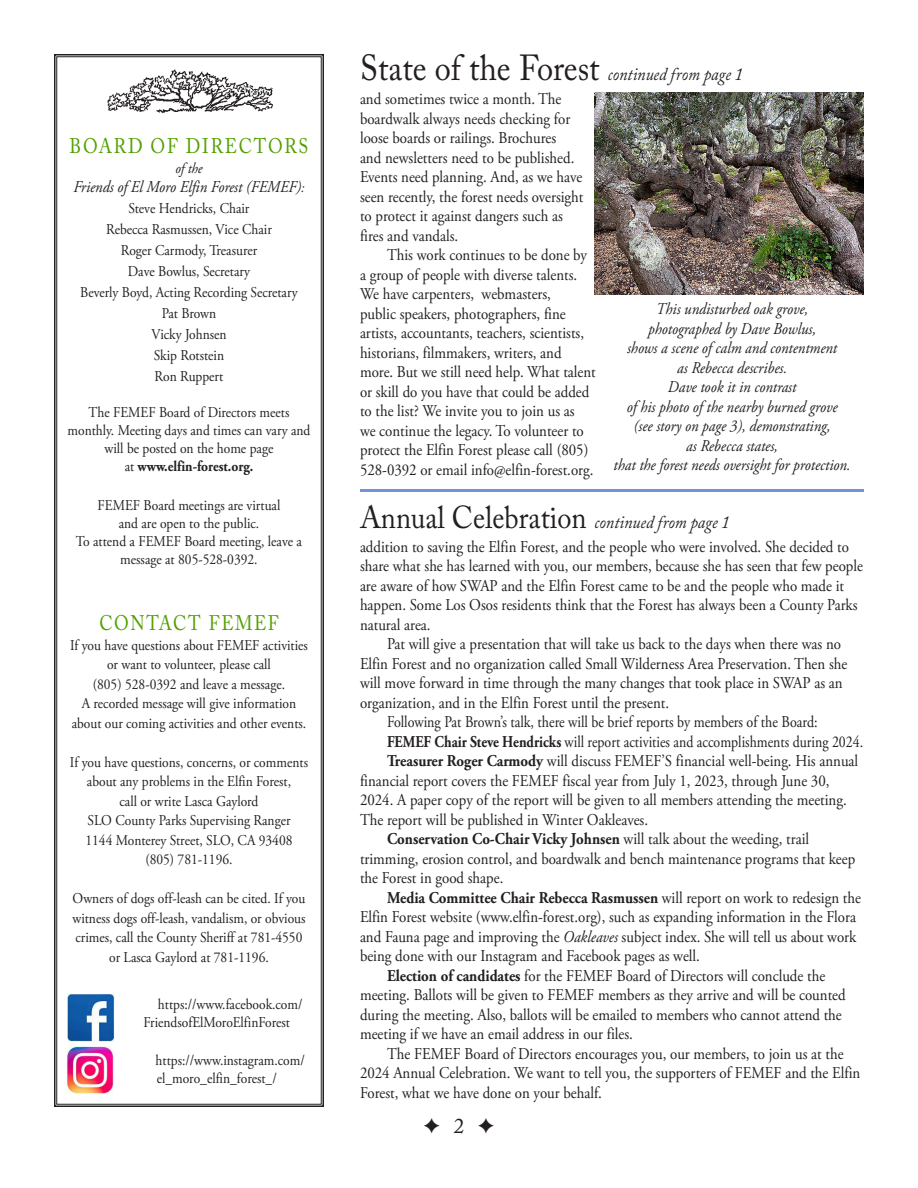
<style>
.page{position:relative;width:918px;height:1188px;background:#fff}
.page>*{position:absolute;margin:0;border:0;box-sizing:border-box;transform-origin:0 0}
.pub_box_heading{font:21px "Adobe Caslon Pro";letter-spacing:.1em;color:#52a000;scale:.85 1}
.page_number{font:21px "Adobe Caslon Pro";color:#231f20}
.headline_24{font:italic 18px "Adobe Caslon Pro";color:#231f20;scale:.9 1}
.body_text_11{font:16.5px/19.5px "Adobe Garamond Pro";color:#231f20;scale:.9 1}
.caption_11_pt{font:italic 16.5px/19.5px "Adobe Garamond Pro";color:#231f20;text-align:center;scale:.9 1}
.body_text_11-2{font:16.5px "Adobe Garamond Pro";color:#231f20;scale:.84 1}
.body_text_11-3{font:16.5px "Adobe Garamond Pro";color:#231f20;scale:.85 1}
.page_2_info_box_text{font:italic 16.5px "Adobe Garamond Pro";color:#231f20;scale:.9 1}
.page_2_info_box_text-2{font:15px/19.5px "Adobe Garamond Pro";color:#231f20;text-align:center;scale:.9 1}
.body_text_10{font:15px/18px "Adobe Garamond Pro";color:#231f20;scale:.9 1}
.page_2_info_box_text-3{font:italic 15px "Adobe Garamond Pro";color:#231f20;scale:.9 1}
.s1{font-size:15px}
.s2{font-weight:700}
.s3{font-style:normal;font-size:36px}
.s4{font-style:normal;font-size:31.5px}
.s5{font-style:italic}
</style>
<div class="page">
<svg style="left:54px;top:54px;width:270px;height:1053px"></svg>
<img style="left:104px;top:66px;width:172px;height:48px">
<img style="left:67px;top:994px;width:48px;height:48px">
<img style="left:66px;top:1047px;width:48px;height:48px">
<hr style="left:360px;top:489px;width:504px;height:3px;background:#7295d9">
<img style="left:594px;top:92px;width:270px;height:203px">
<p class="pub_box_heading" style="left:70px;top:134px;width:282px">BOARD OF DIRECTORS</p>
<p class="page_2_info_box_text-3" style="left:175px;top:159px;width:32px">of the</p>
<p class="page_2_info_box_text" style="left:73px;top:177px;width:258px">Friends of El Moro Elfin Forest (FEMEF)<span class="s1">:</span></p>
<p class="page_2_info_box_text-2" style="left:129px;top:199px;width:136px">Steve Hendricks, Chair</p>
<p class="page_2_info_box_text-2" style="left:106px;top:220px;width:186px">Rebecca Rasmussen, Vice Chair</p>
<p class="page_2_info_box_text-2" style="left:121px;top:241px;width:153px">Roger Carmody, Treasurer</p>
<p class="page_2_info_box_text-2" style="left:128px;top:262px;width:137px">Dave Bowlus, Secretary</p>
<p class="page_2_info_box_text-2" style="left:80px;top:283px;width:243px">Beverly Boyd, Acting Recording Secretary</p>
<p class="page_2_info_box_text-2" style="left:162px;top:304px;width:62px">Pat Brown</p>
<p class="page_2_info_box_text-2" style="left:151px;top:325px;width:85px">Vicky Johnsen</p>
<p class="page_2_info_box_text-2" style="left:154px;top:346px;width:80px">Skip Rotstein</p>
<p class="page_2_info_box_text-2" style="left:155px;top:367px;width:78px">Ron Ruppert</p>
<p class="page_2_info_box_text-2" style="left:67px;top:404px;width:272px;line-height:18px">The FEMEF Board of Directors meets monthly. Meeting days and times can vary and will be posted on the home page<br>at <span class="s2">www.elfin-forest.org.</span></p>
<p class="page_2_info_box_text-2" style="left:98px;top:497px;width:205px;line-height:18px">FEMEF Board meetings are virtual and are open to the public.</p>
<p class="page_2_info_box_text-2" style="left:76px;top:533px;width:253px;line-height:18px">To attend a FEMEF Board meeting, leave a message at 805-528-0392.</p>
<p class="pub_box_heading" style="left:99px;top:611px;width:212px">CONTACT FEMEF</p>
<p class="page_2_info_box_text-2" style="left:70px;top:636px;width:266px">If you have questions about FEMEF activities or want to volunteer, please call<br>(805) 528-0392 and leave a message.<br>A recorded message will give information about our coming activities and other events.</p>
<p class="page_2_info_box_text-2" style="left:70px;top:753px;width:266px">If you have questions, concerns, or comments about any problems in the Elfin Forest,</p>
<p class="page_2_info_box_text-2" style="left:87px;top:792px;width:227px">call or write Lasca Gaylord<br>SLO County Parks Supervising Ranger</p>
<p class="page_2_info_box_text-2" style="left:85px;top:831px;width:232px">1144 Monterey Street, SLO, CA 93408 (805) 781-1196.</p>
<p class="page_2_info_box_text-2" style="left:72px;top:889px;width:260px">Owners of dogs off-leash can be cited. If you witness dogs off-leash, vandalism, or obvious crimes, call the County Sheriff at 781-4550 or Lasca Gaylord at 781-1196.</p>
<p class="body_text_10" style="left:144px;top:996px;width:178px;text-indent:14px">https://www.facebook.com/<br>FriendsofElMoroElfinForest</p>
<p class="body_text_10" style="left:156px;top:1052px;width:167px">https://www.instagram.com/ el_moro_elfin_forest_/</p>
<p class="headline_24" style="left:360px;top:64px;width:427px"><span class="s3">State of the Forest</span> continued from page 1</p>
<p class="body_text_11" style="left:360px;top:90px;width:250px">and sometimes twice a month. The boardwalk always needs checking for loose boards or railings. Brochures<br>and newsletters need to be published.<br>Events need planning. And, as we have seen recently, the forest needs oversight to protect it against dangers such as fires and vandals.</p>
<p class="body_text_11" style="left:360px;top:246px;width:264px;text-indent:27px">This work continues to be done by a group of people with diverse talents.<br>We have carpenters, webmasters,<br>public speakers, photographers, fine artists, accountants, teachers, scientists, historians, filmmakers, writers, and more. But we still need help. What talent or skill do you have that could be added to the list? We invite you to join us as<br>we continue the legacy. To volunteer to protect the Elfin Forest please call (805)<br>528-0392 or email info@elfin-forest.org.</p>
<p class="caption_11_pt" style="left:614px;top:300px;width:265px">This undisturbed oak grove,<br>photographed by Dave Bowlus,<br>shows a scene of calm and contentment<br>as Rebecca describes.<br>Dave took it in contrast<br>of his photo of the nearby burned grove<br>(see story on page 3), demonstrating,<br>as Rebecca states,<br>that the forest needs oversight for protection.</p>
<p class="headline_24" style="left:360px;top:511px;width:412px"><span class="s4">Annual Celebration</span> continued from page 1</p>
<p class="body_text_11" style="left:360px;top:538px;width:560px">addition to saving the Elfin Forest, and the people who were involved. She decided to share what she has learned with you, our members, because she has seen that few people are aware of how SWAP and the Elfin Forest came to be and the people who made it happen. Some Los Osos residents think that the Forest has always been a County Parks natural area.</p>
<p class="body_text_11" style="left:360px;top:635px;width:543px;text-indent:27px">Pat will give a presentation that will take us back to the days when there was no Elfin Forest and no organization called Small Wilderness Area Preservation. Then she will move forward in time through the many changes that took place in SWAP as an organization, and in the Elfin Forest until the present.</p>
<p class="body_text_11-3" style="left:387px;top:712px;width:508px">Following Pat Brown’s talk, there will be brief reports by members of the Board:</p>
<p class="body_text_11-2" style="left:387px;top:732px;width:568px"><span class="s2">FEMEF Chair Steve Hendricks</span> will report activities and accomplishments during 2024.</p>
<p class="body_text_11" style="left:360px;top:752px;width:555px;text-indent:27px"><span class="s2">Treasurer Roger Carmody</span> will discuss FEMEF’S financial well-being. His annual financial report covers the FEMEF fiscal year from July 1, 2023, through June 30, 2024. A paper copy of the report will be given to all members attending the meeting.<br>The report will be published in Winter Oakleaves.</p>
<p class="body_text_11" style="left:360px;top:830px;width:552px;text-indent:27px"><span class="s2">Conservation Co-Chair Vicky Johnsen</span> will talk about the weeding, trail trimming, erosion control, and boardwalk and bench maintenance programs that keep the Forest in good shape.</p>
<p class="body_text_11" style="left:360px;top:889px;width:558px;text-indent:27px"><span class="s2">Media Committee Chair Rebecca Rasmussen</span> will report on work to redesign the Elfin Forest website (www.elfin-forest.org), such as expanding information in the Flora and Fauna page and improving the <span class="s5">Oakleaves</span> subject index. She will tell us about work being done with our Instagram and Facebook pages as well.</p>
<p class="body_text_11" style="left:360px;top:967px;width:541px;text-indent:27px"><span class="s2">Election of candidates</span> for the FEMEF Board of Directors will conclude the meeting. Ballots will be given to FEMEF members as they arrive and will be counted during the meeting. Also, ballots will be emailed to members who cannot attend the meeting if we have an email address in our files.</p>
<p class="body_text_11" style="left:360px;top:1045px;width:557px;text-indent:27px">The FEMEF Board of Directors encourages you, our members, to join us at the<br>2024 Annual Celebration. We want to tell you, the supporters of FEMEF and the Elfin<br>Forest, what we have done on your behalf.</p>
<p class="page_number" style="left:454px;top:1114px;width:12px">2</p>
</div>
